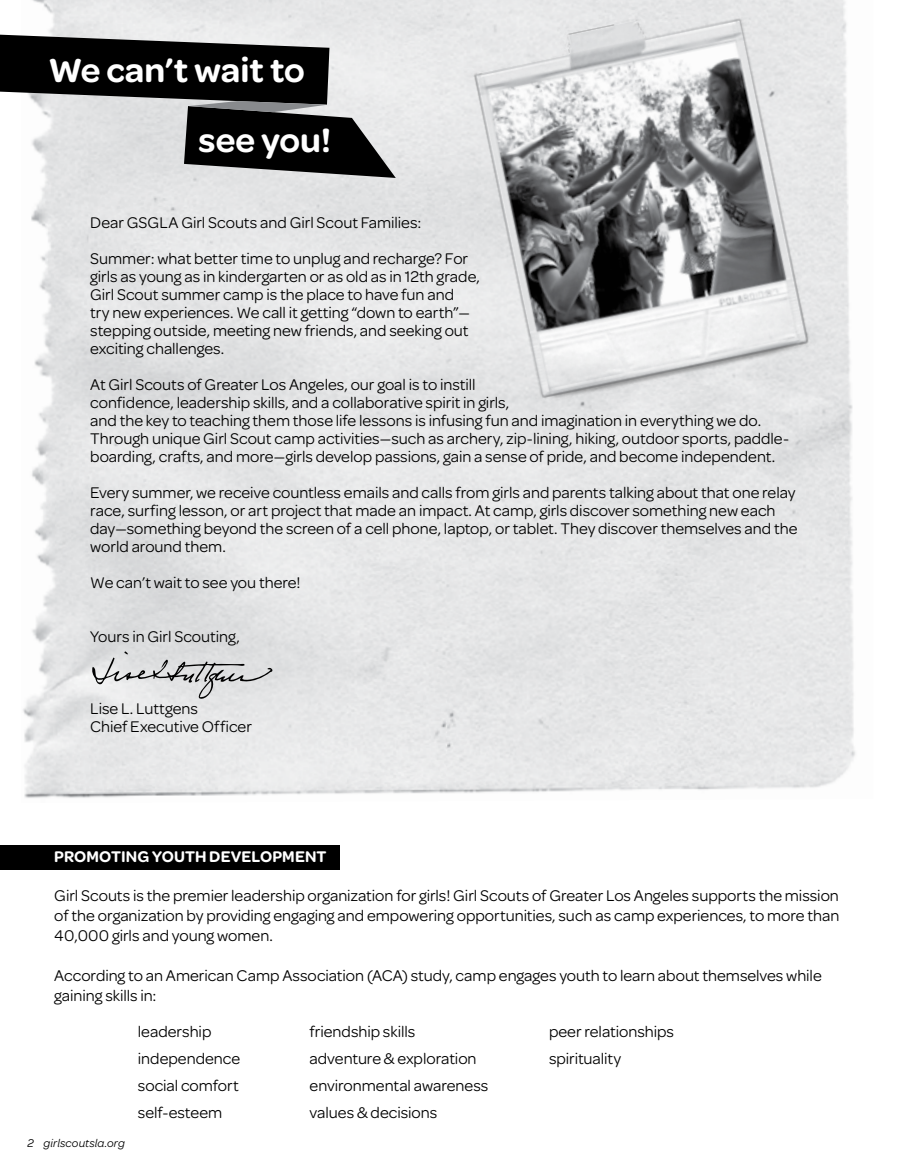
<style>
.page{position:relative;width:905px;height:1175px;background:#fff}
.page>*{position:absolute;margin:0;border:0;box-sizing:border-box;transform-origin:0 0}
.t1{font:600 35.85px/69.6px "Omnes Girl Scouts";color:#fff}
.t2{font:16.5px/18px "Omnes Girl Scouts";color:#000}
.t3{font:600 16.5px "Omnes Girl Scouts";letter-spacing:.005em;color:#fff}
.t4{font:italic 12px "Omnes Girl Scouts";letter-spacing:.01em;color:#000}
</style>
<div class="page">
<svg style="left:0;top:35px;width:396px;height:143px;background:#6d6d6e"></svg>
<svg style="left:91px;top:649px;width:184px;height:50px;background:#cdcecf"></svg>
<img style="left:449px;top:0;width:404px;height:406px">
<div style="left:0;top:844px;width:339px;height:25px;background:#000"></div>
<h1 class="t1" style="left:199px;top:34px;width:134px;text-indent:-150px">We can’t wait to see you!</h1>
<p class="t2" style="left:90px;top:203px;width:379px;line-height:36px">Dear GSGLA Girl Scouts and Girl Scout Families:<br>Summer: what better time to unplug and recharge? For</p>
<p class="t2" style="left:90px;top:266px;width:391px">girls as young as in kindergarten or as old as in 12th grade, Girl Scout summer camp is the place to have fun and<br>try new experiences. We call it getting “down to earth”— stepping outside, meeting new friends, and seeking out exciting challenges.</p>
<p class="t2" style="left:90px;top:374px;width:700px">At Girl Scouts of Greater Los Angeles, our goal is to instill<br>confidence, leadership skills, and a collaborative spirit in girls,<br>and the key to teaching them those life lessons is infusing fun and imagination in everything we do.<br>Through unique Girl Scout camp activities—such as archery, zip-lining, hiking, outdoor sports, paddle&shy;boarding, crafts, and more—girls develop passions, gain a sense of pride, and become independent.</p>
<p class="t2" style="left:90px;top:482px;width:708px">Every summer, we receive countless emails and calls from girls and parents talking about that one relay race, surfing lesson, or art project that made an impact. At camp, girls discover something new each day—something beyond the screen of a cell phone, laptop, or tablet. They discover themselves and the world around them.</p>
<p class="t2" style="left:90px;top:572px;width:212px">We can’t wait to see you there!</p>
<p class="t2" style="left:90px;top:626px;width:151px">Yours in Girl Scouting,</p>
<p class="t2" style="left:90px;top:698px;width:163px">Lise L. Luttgens<br>Chief Executive Officer</p>
<p class="t3" style="left:54px;top:844px;width:274px">PROMOTING YOUTH DEVELOPMENT</p>
<p class="t2" style="left:54px;top:885px;width:786px;line-height:19.8px;text-align:justify">Girl Scouts is the premier leadership organization for girls! Girl Scouts of Greater Los Angeles supports the mission of the organization by providing engaging and empowering opportunities, such as camp experiences, to more than 40,000 girls and young women.</p>
<p class="t2" style="left:54px;top:964px;width:769px;line-height:19.8px">According to an American Camp Association (ACA) study, camp engages youth to learn about themselves while gaining skills in:</p>
<p class="t4" style="left:27px;top:1134px;width:99px">2 girlscoutsla.org</p>
<p class="t2" style="left:138px;top:1017px;width:104px;line-height:27px">leadership independence social comfort self-esteem</p>
<p class="t2" style="left:309px;top:1017px;width:180px;line-height:27px">friendship skills adventure &amp; exploration environmental awareness values &amp; decisions</p>
<p class="t2" style="left:549px;top:1017px;width:126px;line-height:27px">peer relationships spirituality</p>
</div>
